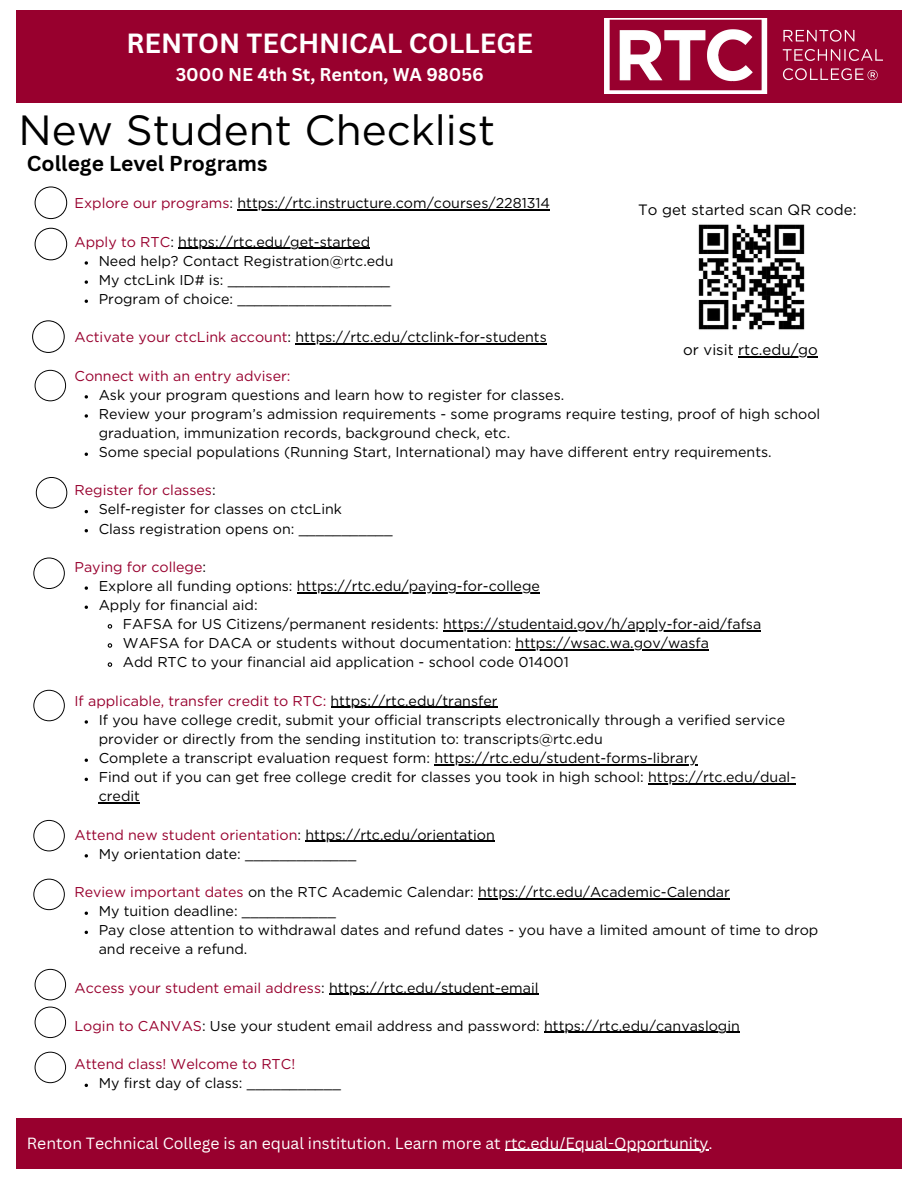
<style>
.page{position:relative;width:918px;height:1188px;background:#fff}
.page>*{position:absolute;margin:0;border:0;box-sizing:border-box;transform-origin:0 0}
.t1{font:42.15px "Gotham";color:#000}
.t2{font:700 27px "Canva Sans";color:#fff}
.t3{font:700 21px "Canva Sans";color:#000}
.t4{font:700 18px "Canva Sans";color:#fff}
.t5{font:15.75px "Canva Sans";color:#fff}
.t6{font:15px "Gotham";color:#000}
.t7{font:14.25px/19.2px "Gotham";color:#000}
.t8{font:14.25px "Gotham";color:#98002e}
.s1{color:#98002e}
.s2{color:#000}
</style>
<div class="page">
<div style="left:16px;top:1118px;width:886px;height:51px;background:#98002e"></div>
<div style="left:16px;top:10px;width:886px;height:92px;background:#98002e"></div>
<img style="left:604px;top:19px;width:278px;height:75px">
<svg style="left:35px;top:186px;width:32px;height:33px"></svg>
<svg style="left:32px;top:320px;width:33px;height:33px"></svg>
<svg style="left:35px;top:370px;width:31px;height:31px"></svg>
<hr style="left:238px;top:210px;width:312px;height:1px;background:#000">
<hr style="left:178px;top:248px;width:192px;height:1px;background:#000">
<svg style="left:85px;top:261px;width:3px;height:4px"></svg>
<svg style="left:85px;top:280px;width:3px;height:4px"></svg>
<hr style="left:295px;top:343px;width:252px;height:2px;background:#000">
<svg style="left:85px;top:395px;width:3px;height:4px"></svg>
<svg style="left:85px;top:414px;width:3px;height:4px"></svg>
<svg style="left:85px;top:586px;width:3px;height:4px"></svg>
<hr style="left:297px;top:592px;width:243px;height:1px;background:#000">
<svg style="left:107px;top:624px;width:6px;height:5px"></svg>
<hr style="left:443px;top:630px;width:318px;height:1px;background:#000">
<svg style="left:107px;top:643px;width:6px;height:5px"></svg>
<hr style="left:516px;top:649px;width:193px;height:2px;background:#000">
<svg style="left:107px;top:662px;width:6px;height:5px"></svg>
<hr style="left:331px;top:707px;width:167px;height:1px;background:#000">
<svg style="left:85px;top:720px;width:3px;height:4px"></svg>
<hr style="left:434px;top:764px;width:264px;height:1px;background:#000">
<hr style="left:648px;top:783px;width:148px;height:1px;background:#000">
<hr style="left:99px;top:802px;width:41px;height:2px;background:#000">
<hr style="left:305px;top:841px;width:190px;height:1px;background:#000">
<svg style="left:85px;top:854px;width:3px;height:4px"></svg>
<hr style="left:478px;top:898px;width:252px;height:1px;background:#000">
<hr style="left:329px;top:994px;width:210px;height:1px;background:#000">
<hr style="left:544px;top:1032px;width:196px;height:1px;background:#000">
<svg style="left:35px;top:228px;width:32px;height:32px"></svg>
<svg style="left:36px;top:477px;width:31px;height:31px"></svg>
<svg style="left:33px;top:558px;width:32px;height:31px"></svg>
<svg style="left:33px;top:690px;width:32px;height:31px"></svg>
<svg style="left:33px;top:820px;width:32px;height:31px"></svg>
<svg style="left:33px;top:879px;width:32px;height:31px"></svg>
<svg style="left:35px;top:969px;width:31px;height:31px"></svg>
<svg style="left:35px;top:1007px;width:31px;height:31px"></svg>
<svg style="left:35px;top:1052px;width:31px;height:31px"></svg>
<img style="left:698px;top:224px;width:107px;height:106px">
<hr style="left:505px;top:1150px;width:204px;height:1px;background:#fff">
<hr style="left:738px;top:356px;width:80px;height:1px;background:#000">
<h2 class="t2" style="left:127px;top:24px;width:408px">RENTON TECHNICAL COLLEGE</h2>
<p class="t4" style="left:176px;top:62px;width:310px">3000 NE 4th St, Renton, WA 98056</p>
<h1 class="t1" style="left:19px;top:112px;width:478px">New Student Checklist</h1>
<h2 class="t3" style="left:27px;top:149px;width:242px">College Level Programs</h2>
<p class="t7" style="left:74px;top:195px;width:477px"><span class="s1">Explore our programs</span>: https://rtc.instructure.com/courses/2281314</p>
<p class="t7" style="left:74px;top:233px;width:297px"><span class="s1">Apply to RTC</span>: https://rtc.edu/get-started</p>
<p class="t7" style="left:99px;top:252px;width:296px">Need help? Contact Registration@rtc.edu</p>
<p class="t7" style="left:99px;top:271px;width:293px">My ctcLink ID# is: ___________________</p>
<p class="t7" style="left:99px;top:290px;width:294px">Program of choice: __________________</p>
<p class="t7" style="left:74px;top:328px;width:474px"><span class="s1">Activate your ctcLink account</span>: https://rtc.edu/ctclink-for-students</p>
<p class="t8" style="left:74px;top:369px;width:218px">Connect with an entry adviser:</p>
<p class="t7" style="left:99px;top:386px;width:467px">Ask your program questions and learn how to register for classes.</p>
<p class="t7" style="left:99px;top:405px;width:723px">Review your program’s admission requirements - some programs require testing, proof of high school graduation, immunization records, background check, etc.</p>
<p class="t7" style="left:99px;top:443px;width:675px">Some special populations (Running Start, International) may have different entry requirements.</p>
<p class="t8" style="left:74px;top:484px;width:143px">Register for classes<span class="s2">:</span></p>
<p class="t7" style="left:99px;top:501px;width:245px">Self-register for classes on ctcLink</p>
<p class="t7" style="left:99px;top:520px;width:296px">Class registration opens on: ___________</p>
<p class="t8" style="left:74px;top:560px;width:133px">Paying for college<span class="s2">:</span></p>
<p class="t7" style="left:99px;top:577px;width:443px">Explore all funding options: https://rtc.edu/paying-for-college</p>
<p class="t7" style="left:99px;top:596px;width:161px">Apply for financial aid:</p>
<p class="t7" style="left:123px;top:615px;width:640px">FAFSA for US Citizens/permanent residents: https://studentaid.gov/h/apply-for-aid/fafsa</p>
<p class="t7" style="left:123px;top:634px;width:588px">WAFSA for DACA or students without documentation: https://wsac.wa.gov/wasfa</p>
<p class="t7" style="left:123px;top:654px;width:447px">Add RTC to your financial aid application - school code 014001</p>
<p class="t8" style="left:75px;top:694px;width:425px">If applicable, transfer credit to RTC: <span class="s2">https://rtc.edu/transfer</span></p>
<p class="t7" style="left:99px;top:711px;width:688px">If you have college credit, submit your official transcripts electronically through a verified service provider or directly from the sending institution to: transcripts@rtc.edu</p>
<p class="t7" style="left:99px;top:749px;width:601px">Complete a transcript evaluation request form: https://rtc.edu/student-forms-library</p>
<p class="t7" style="left:99px;top:768px;width:699px">Find out if you can get free college credit for classes you took in high school: https://rtc.edu/dual&shy;credit</p>
<p class="t7" style="left:74px;top:826px;width:422px"><span class="s1">Attend new student orientation</span>: https://rtc.edu/orientation</p>
<p class="t7" style="left:99px;top:845px;width:259px">My orientation date: _____________</p>
<p class="t7" style="left:74px;top:883px;width:657px"><span class="s1">Review important dates</span> on the RTC Academic Calendar: https://rtc.edu/Academic-Calendar</p>
<p class="t7" style="left:99px;top:902px;width:239px">My tuition deadline: ___________</p>
<p class="t7" style="left:99px;top:921px;width:721px">Pay close attention to withdrawal dates and refund dates - you have a limited amount of time to drop and receive a refund.</p>
<p class="t7" style="left:74px;top:979px;width:466px"><span class="s1">Access your student email address</span>: https://rtc.edu/student-email</p>
<p class="t7" style="left:74px;top:1017px;width:667px"><span class="s1">Login to CANVAS</span>: Use your student email address and password: https://rtc.edu/canvaslogin</p>
<p class="t8" style="left:74px;top:1058px;width:222px">Attend class! Welcome to RTC!</p>
<p class="t7" style="left:99px;top:1074px;width:244px">My first day of class: ___________</p>
<p class="t6" style="left:638px;top:203px;width:220px">To get started scan QR code:</p>
<p class="t6" style="left:683px;top:343px;width:136px">or visit rtc.edu/go</p>
<p class="t5" style="left:27px;top:1132px;width:687px">Renton Technical College is an equal institution. Learn more at rtc.edu/Equal-Opportunity.</p>
</div>
